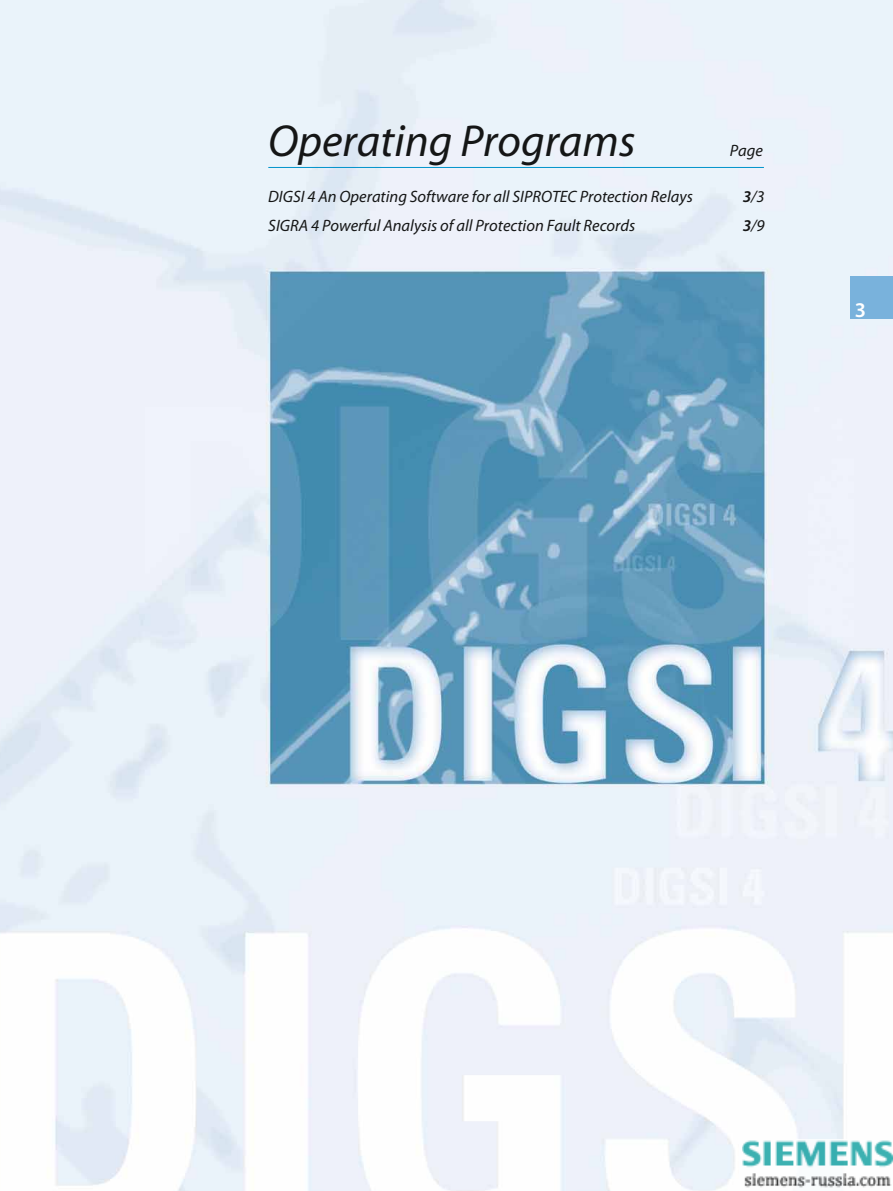
<style>
.page{position:relative;width:893px;height:1191px;background:#fff}
.page>*{position:absolute;margin:0;border:0;box-sizing:border-box;transform-origin:0 0}
.t1{font:italic 45px "Myriad";color:#151616}
.t2{font:300 21px "Myriad Pro";color:#fff}
.t3{font:italic 16.5px "Myriad Pro";color:#151616}
.s1{font-weight:300}
</style>
<div class="page">
<img style="left:0;top:0;width:892px;height:1191px">
<div style="left:850px;top:276px;width:42px;height:43px;background:#79b2dc"></div>
<hr style="left:268px;top:167px;width:496px;height:1px;background:#0093cb">
<img style="left:742px;top:1140px;width:150px;height:51px">
<h1 class="t1" style="left:268px;top:124px;width:369px">Operating Programs</h1>
<p class="t3" style="left:729px;top:144px;width:35px">Page</p>
<p class="t3" style="left:268px;top:190px;width:426px">DIGSI 4 An Operating Software for all SIPROTEC Protection Relays</p>
<p class="t3" style="left:742px;top:190px;width:24px"><span class="s1">3</span>/3</p>
<p class="t3" style="left:268px;top:219px;width:368px">SIGRA 4 Powerful Analysis of all Protection Fault Records</p>
<p class="t3" style="left:742px;top:219px;width:24px"><span class="s1">3</span>/9</p>
<p class="t2" style="left:854px;top:303px;width:13px">3</p>
</div>
